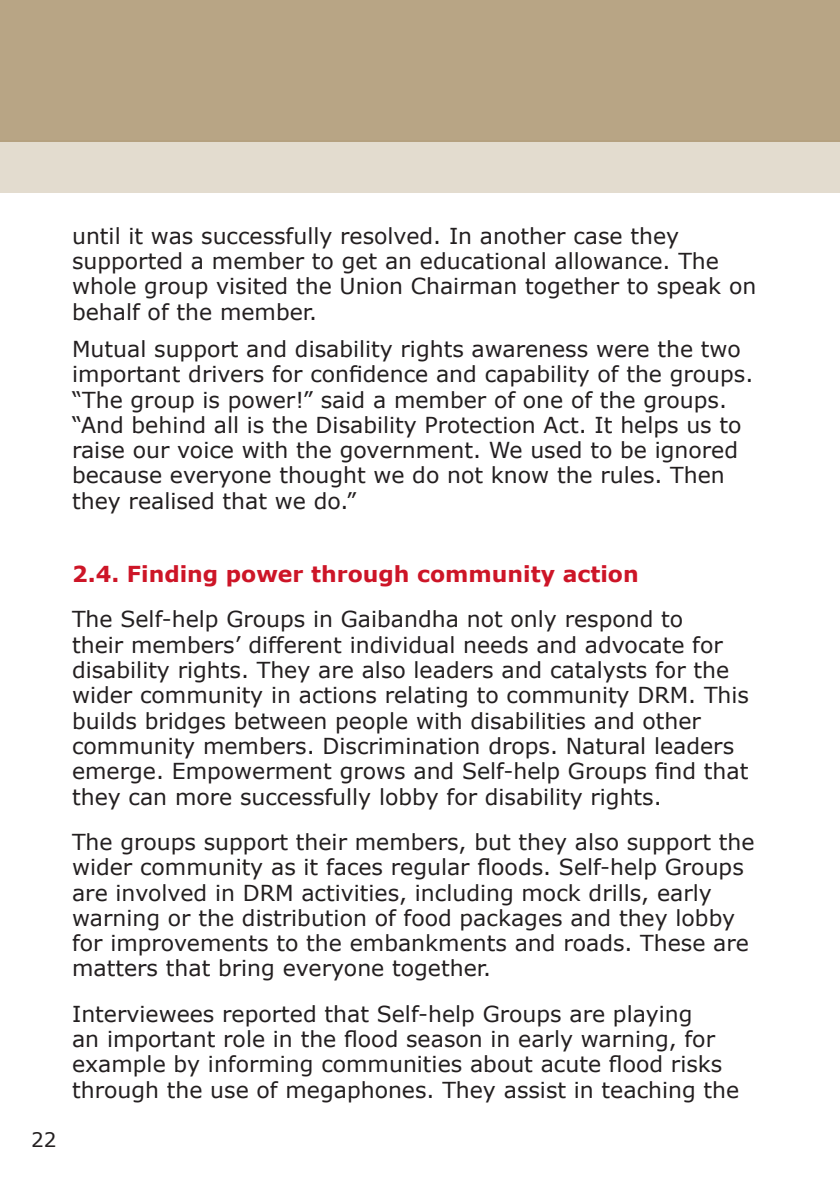
<style>
.page{position:relative;width:840px;height:1191px;background:#fff}
.page>*{position:absolute;margin:0;border:0;box-sizing:border-box;transform-origin:0 0}
.t1{font:22px/25.2px "Verdana";color:#231f20}
.Heading_3{font:700 22px "Verdana";color:#cd1527}
.t2{font:20px "Verdana";color:#231f20}
</style>
<div class="page">
<div style="left:0;top:140px;width:839px;height:53px;background:#e3dccf"></div>
<div style="left:0;top:0;width:839px;height:142px;background:#b8a585"></div>
<p class="t1" style="left:72px;top:223px;width:685px">until it was successfully resolved. In another case they supported a member to get an educational allowance. The whole group visited the Union Chairman together to speak on behalf of the member.</p>
<p class="t1" style="left:72px;top:337px;width:682px">Mutual support and disability rights awareness were the two important drivers for confidence and capability of the groups. “The group is power!” said a member of one of the groups. “And behind all is the Disability Protection Act. It helps us to raise our voice with the government. We used to be ignored because everyone thought we do not know the rules. Then they realised that we do.”</p>
<p class="t2" style="left:31px;top:1127px;width:27px">22</p>
<h2 class="Heading_3" style="left:72px;top:558px;width:568px">2.4. Finding power through community action</h2>
<p class="t1" style="left:72px;top:607px;width:678px">The Self-help Groups in Gaibandha not only respond to<br>their members’ different individual needs and advocate for disability rights. They are also leaders and catalysts for the wider community in actions relating to community DRM. This builds bridges between people with disabilities and other community members. Discrimination drops. Natural leaders emerge. Empowerment grows and Self-help Groups find that they can more successfully lobby for disability rights.</p>
<p class="t1" style="left:72px;top:829px;width:683px">The groups support their members, but they also support the wider community as it faces regular floods. Self-help Groups are involved in DRM activities, including mock drills, early warning or the distribution of food packages and they lobby for improvements to the embankments and roads. These are matters that bring everyone together.</p>
<p class="t1" style="left:72px;top:1001px;width:668px">Interviewees reported that Self-help Groups are playing<br>an important role in the flood season in early warning, for example by informing communities about acute flood risks through the use of megaphones. They assist in teaching the</p>
</div>
